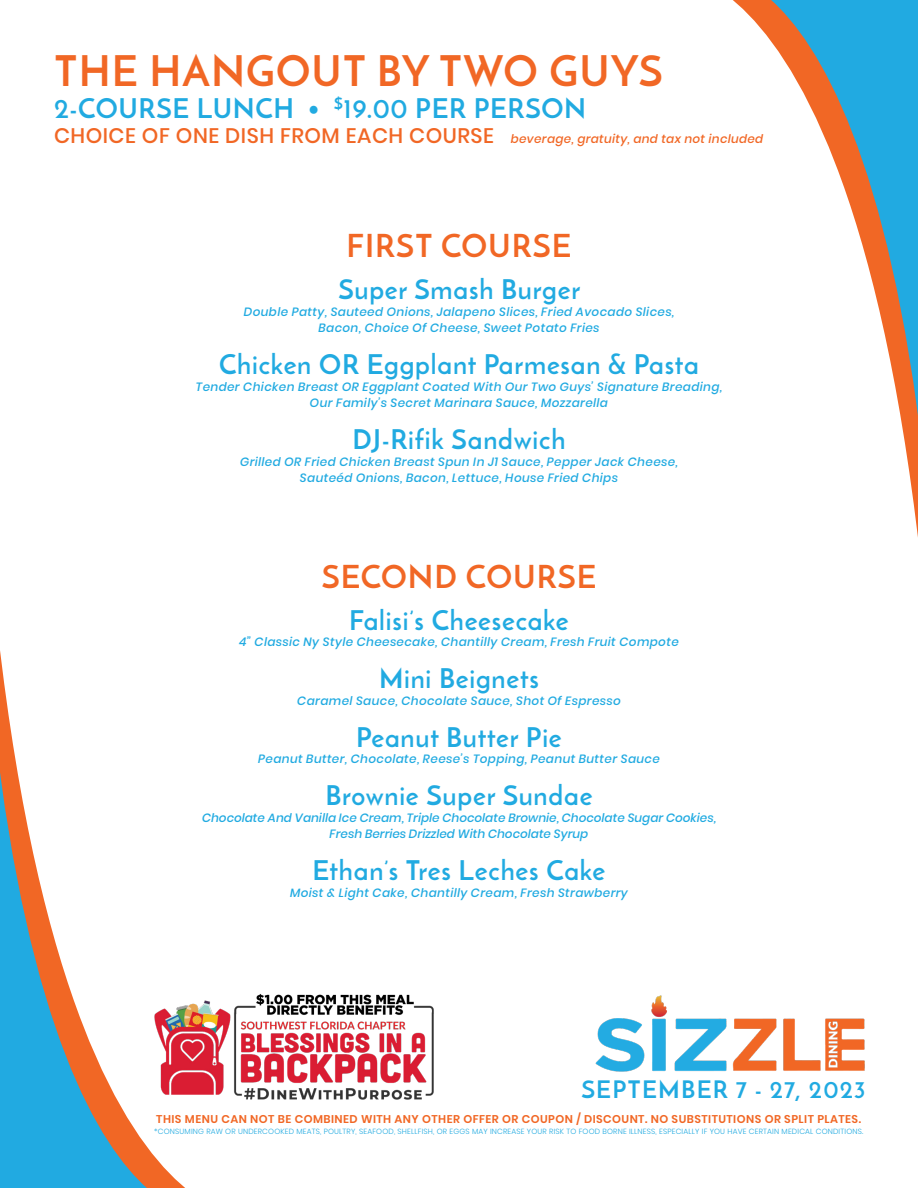
<style>
.page{position:relative;width:918px;height:1188px;background:#fff}
.page>*{position:absolute;margin:0;border:0;box-sizing:border-box;transform-origin:0 0}
.t1{font:700 42px "Josefin Sans";letter-spacing:.025em;color:#f16725}
.t2{font:700 31.5px "Josefin Sans";letter-spacing:.03em;color:#f16725}
.t3{font:700 27px "Josefin Sans";letter-spacing:.03em;color:#21aae1}
.t4{font:700 24px "Josefin Sans";letter-spacing:.05em;color:#21aae1}
.t5{font:italic 500 12px "Poppins";letter-spacing:.03em;color:#21aae1}
.t6{font:italic 500 12px "Poppins";color:#21aae1}
.t7{font:italic 500 12px "Poppins";letter-spacing:.025em;color:#f16725}
.t8{font:600 11.25px "Poppins";letter-spacing:.04em;color:#f16725}
.t9{font:300 7.5px "Poppins";letter-spacing:.025em;color:#21aae1}
.s1{font-style:normal;font-size:21px}
</style>
<div class="page">
<svg style="left:0;top:651px;width:185px;height:537px"></svg>
<svg style="left:733px;top:0;width:185px;height:537px"></svg>
<img style="left:595px;top:995px;width:270px;height:77px">
<img style="left:152px;top:992px;width:282px;height:110px">
<p class="t1" style="left:54px;top:44px;width:610px">THE HANGOUT BY TWO GUYS</p>
<p class="t3" style="left:54px;top:91px;width:534px">2-COURSE LUNCH • <sup>$</sup>19.00 PER PERSON</p>
<p class="t7" style="left:54px;top:132px;width:711px"><span class="s1">CHOICE OF ONE DISH FROM EACH COURSE</span> beverage, gratuity, and tax not included</p>
<p class="t2" style="left:347px;top:227px;width:226px">FIRST COURSE</p>
<p class="t3" style="left:338px;top:273px;width:243px">Super Smash Burger</p>
<p class="t5" style="left:244px;top:305px;width:432px">Double Patty, Sauteed Onions, Jalapeno Slices, Fried Avocado Slices,</p>
<p class="t5" style="left:318px;top:321px;width:283px">Bacon, Choice Of Cheese, Sweet Potato Fries</p>
<p class="t3" style="left:219px;top:348px;width:481px">Chicken OR Eggplant Parmesan &amp; Pasta</p>
<p class="t5" style="left:196px;top:380px;width:528px">Tender Chicken Breast OR Eggplant Coated With Our Two Guys’ Signature Breading,</p>
<p class="t5" style="left:310px;top:396px;width:300px">Our Family’s Secret Marinara Sauce, Mozzarella</p>
<p class="t3" style="left:352px;top:423px;width:215px">DJ-Rifik Sandwich</p>
<p class="t5" style="left:240px;top:455px;width:439px">Grilled OR Fried Chicken Breast Spun In J1 Sauce, Pepper Jack Cheese,</p>
<p class="t5" style="left:300px;top:471px;width:320px">Sauteéd Onions, Bacon, Lettuce, House Fried Chips</p>
<p class="t2" style="left:322px;top:557px;width:276px">SECOND COURSE</p>
<p class="t3" style="left:349px;top:603px;width:221px">Falisi’s Cheesecake</p>
<p class="t5" style="left:239px;top:635px;width:441px">4” Classic Ny Style Cheesecake, Chantilly Cream, Fresh Fruit Compote</p>
<p class="t3" style="left:379px;top:662px;width:161px">Mini Beignets</p>
<p class="t5" style="left:297px;top:694px;width:325px">Caramel Sauce, Chocolate Sauce, Shot Of Espresso</p>
<p class="t3" style="left:356px;top:720px;width:207px">Peanut Butter Pie</p>
<p class="t5" style="left:258px;top:752px;width:403px">Peanut Butter, Chocolate, Reese’s Topping, Peanut Butter Sauce</p>
<p class="t3" style="left:325px;top:779px;width:269px">Brownie Super Sundae</p>
<p class="t6" style="left:202px;top:811px;width:515px">Chocolate And Vanilla Ice Cream, Triple Chocolate Brownie, Chocolate Sugar Cookies,</p>
<p class="t6" style="left:330px;top:827px;width:260px">Fresh Berries Drizzled With Chocolate Syrup</p>
<p class="t3" style="left:313px;top:854px;width:294px">Ethan’s Tres Leches Cake</p>
<p class="t5" style="left:290px;top:886px;width:339px">Moist &amp; Light Cake, Chantilly Cream, Fresh Strawberry</p>
<h3 class="t4" style="left:581px;top:1075px;width:286px">SEPTEMBER 7 - 27, 2023</h3>
<p class="t8" style="left:156px;top:1113px;width:706px">THIS MENU CAN NOT BE COMBINED WITH ANY OTHER OFFER OR COUPON / DISCOUNT. NO SUBSTITUTIONS OR SPLIT PLATES.</p>
<p class="t9" style="left:154px;top:1127px;width:711px">*CONSUMING RAW OR UNDERCOOKED MEATS, POULTRY, SEAFOOD, SHELLFISH, OR EGGS MAY INCREASE YOUR RISK TO FOOD BORNE ILLNESS, ESPECIALLY IF YOU HAVE CERTAIN MEDICAL CONDITIONS.</p>
</div>
